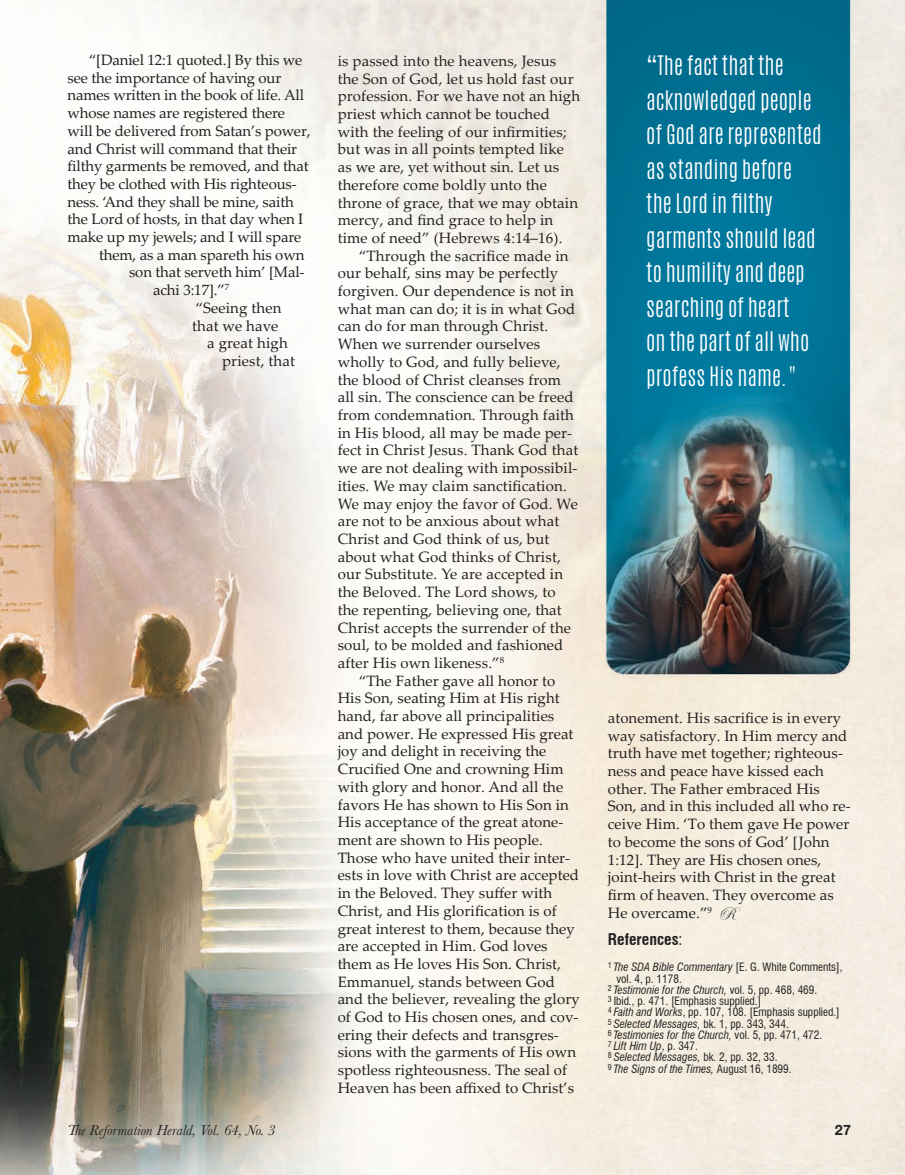
<style>
.page{position:relative;width:905px;height:1175px;background:#fff}
.page>*{position:absolute;margin:0;border:0;box-sizing:border-box;transform-origin:0 0}
.t1{font:300 22.5px/34.5px "Antonio";color:#fff}
.t2{font:700 condensed 15.75px "Swiss 721 BT";color:#231f20}
.t3{font:15px/17.7px "Palatino Linotype";letter-spacing:.005em;color:#231f20}
.t4{font:italic 15px "Baskerville";color:#231f20}
.t5{font:700 14.25px "Helvetica Neue";color:#231f20}
.t6{font:italic condensed 11.25px "Swiss 721 BT";color:#231f20}
.t7{font:condensed 11.25px "Swiss 721 BT";color:#231f20}
.s1{font-family:"R Hperiodicals";font-size:14.25px}
.s2{font-weight:400}
.s3{font-style:normal}
.s4{font-style:italic}
.s5{font-size:15.3px}
</style>
<div class="page">
<img style="left:0;top:0;width:904px;height:1174px">
<p class="t3" style="left:89px;top:50px;width:215px">“[Daniel 12:1 quoted.] By this we</p>
<p class="t3" style="left:68px;top:68px;width:215px">see the importance of having our</p>
<p class="t3" style="left:68px;top:86px;width:238px">names written in the book of life. All</p>
<p class="t3" style="left:68px;top:104px;width:219px">whose names are registered there</p>
<p class="t3" style="left:68px;top:121px;width:244px">will be delivered from Satan’s power,</p>
<p class="t3" style="left:68px;top:139px;width:231px">and Christ will command that their</p>
<p class="t3" style="left:68px;top:157px;width:242px">filthy garments be removed, and that</p>
<p class="t3" style="left:68px;top:174px;width:231px">they be clothed with His righteous-</p>
<p class="t3" style="left:68px;top:192px;width:228px">ness. ‘And they shall be mine, saith</p>
<p class="t3" style="left:68px;top:210px;width:237px">the Lord of hosts, in that day when I</p>
<p class="t3" style="left:68px;top:227px;width:235px">make up my jewels; and I will spare</p>
<p class="t3" style="left:99px;top:245px;width:207px">them, as a man spareth his own</p>
<p class="t3" style="left:129px;top:263px;width:177px">son that serveth him’ [Mal-</p>
<p class="t3" style="left:153px;top:281px;width:78px">achi 3:17].”<sup>7</sup></p>
<p class="t3" style="left:195px;top:298px;width:88px">“Seeing then</p>
<p class="t3" style="left:192px;top:316px;width:88px">that we have</p>
<p class="t3" style="left:207px;top:334px;width:82px">a great high</p>
<p class="t3" style="left:222px;top:351px;width:74px">priest, that</p>
<p class="t3" style="left:338px;top:51px;width:244px">is passed into the heavens, Jesus the Son of God, let us hold fast our profession. For we have not an high priest which cannot be touched with the feeling of our infirmities; but was in all points tempted like as we are, yet without sin. Let us therefore come boldly unto the throne of grace, that we may obtain mercy, and find grace to help in time of need” (Hebrews 4:14–16).</p>
<p class="t3" style="left:359px;top:246px;width:211px">“Through the sacrifice made in</p>
<p class="t3" style="left:338px;top:264px;width:222px">our behalf, sins may be perfectly</p>
<p class="t3" style="left:338px;top:281px;width:237px">forgiven. Our dependence is not in</p>
<p class="t3" style="left:338px;top:299px;width:239px">what man can do; it is in what God</p>
<p class="t3" style="left:338px;top:317px;width:212px">can do for man through Christ.</p>
<p class="t3" style="left:338px;top:335px;width:204px">When we surrender ourselves</p>
<p class="t3" style="left:338px;top:352px;width:224px">wholly to God, and fully believe,</p>
<p class="t3" style="left:338px;top:370px;width:225px">the blood of Christ cleanses from</p>
<p class="t3" style="left:338px;top:388px;width:237px">all sin. The conscience can be freed</p>
<p class="t3" style="left:338px;top:405px;width:238px">from condemnation. Through faith</p>
<p class="t3" style="left:338px;top:423px;width:236px">in His blood, all may be made per-</p>
<p class="t3" style="left:338px;top:441px;width:242px">fect in Christ Jesus. Thank God that</p>
<p class="t3" style="left:338px;top:458px;width:241px">we are not dealing with impossibil-</p>
<p class="t3" style="left:338px;top:476px;width:230px">ities. We may claim sanctification.</p>
<p class="t3" style="left:338px;top:494px;width:242px">We may enjoy the favor of God. We</p>
<p class="t3" style="left:338px;top:512px;width:223px">are not to be anxious about what</p>
<p class="t3" style="left:338px;top:529px;width:213px">Christ and God think of us, but</p>
<p class="t3" style="left:338px;top:547px;width:225px">about what God thinks of Christ,</p>
<p class="t3" style="left:338px;top:565px;width:227px">our Substitute. Ye are accepted in</p>
<p class="t3" style="left:338px;top:582px;width:219px">the Beloved. The Lord shows, to</p>
<p class="t3" style="left:338px;top:600px;width:226px">the repenting, believing one, that</p>
<p class="t3" style="left:338px;top:618px;width:235px">Christ accepts the surrender of the</p>
<p class="t3" style="left:338px;top:635px;width:227px">soul, to be molded and fashioned</p>
<p class="t3" style="left:338px;top:653px;width:168px">after His own likeness.”<sup>8</sup></p>
<p class="t3" style="left:359px;top:671px;width:198px">“The Father gave all honor to</p>
<p class="t3" style="left:337px;top:689px;width:223px">His Son, seating Him at His right</p>
<p class="t3" style="left:337px;top:706px;width:218px">hand, far above all principalities</p>
<p class="t3" style="left:337px;top:724px;width:237px">and power. He expressed His great</p>
<p class="t3" style="left:337px;top:742px;width:210px">joy and delight in receiving the</p>
<p class="t3" style="left:337px;top:759px;width:227px">Crucified One and crowning Him</p>
<p class="t3" style="left:337px;top:777px;width:227px">with glory and honor. And all the</p>
<p class="t3" style="left:337px;top:795px;width:233px">favors He has shown to His Son in</p>
<p class="t3" style="left:337px;top:812px;width:227px">His acceptance of the great atone-</p>
<p class="t3" style="left:337px;top:830px;width:207px">ment are shown to His people.</p>
<p class="t3" style="left:337px;top:848px;width:234px">Those who have united their inter-</p>
<p class="t3" style="left:337px;top:866px;width:243px">ests in love with Christ are accepted</p>
<p class="t3" style="left:337px;top:883px;width:216px">in the Beloved. They suffer with</p>
<p class="t3" style="left:337px;top:901px;width:220px">Christ, and His glorification is of</p>
<p class="t3" style="left:337px;top:919px;width:239px">great interest to them, because they</p>
<p class="t3" style="left:337px;top:936px;width:211px">are accepted in Him. God loves</p>
<p class="t3" style="left:337px;top:954px;width:225px">them as He loves His Son. Christ,</p>
<p class="t3" style="left:337px;top:972px;width:219px">Emmanuel, stands between God</p>
<p class="t3" style="left:337px;top:989px;width:243px">and the believer, revealing the glory</p>
<p class="t3" style="left:337px;top:1007px;width:242px">of God to His chosen ones, and cov-</p>
<p class="t3" style="left:337px;top:1025px;width:223px">ering their defects and transgres-</p>
<p class="t3" style="left:337px;top:1043px;width:240px">sions with the garments of His own</p>
<p class="t3" style="left:337px;top:1060px;width:231px">spotless righteousness. The seal of</p>
<p class="t3" style="left:337px;top:1078px;width:238px">Heaven has been affixed to Christ’s</p>
<p class="t1" style="left:646px;top:48px;width:177px">“The fact that the acknowledged people of God are represented as standing before the Lord in filthy garments should lead to humility and deep searching of heart<br>on the part of all who profess His name."</p>
<p class="t3" style="left:608px;top:708px;width:244px">atonement. His sacrifice is in every way satisfactory. In Him mercy and truth have met together; righteous&shy;ness and peace have kissed each other. The Father embraced His<br>Son, and in this included all who re&shy;ceive Him. ‘To them gave He power to become the sons of God’ [John<br>1:12]. They are His chosen ones, joint-heirs with Christ in the great firm of heaven. They overcome as<br>He overcame.”<sup>9</sup> <span class="s1">‰</span></p>
<p class="t2" style="left:608px;top:929px;width:76px">References<span class="s2">:</span></p>
<p class="t6" style="left:608px;top:960px;width:236px"><sup>1</sup> The SDA Bible Commentary <span class="s3">[E. G. White Comments],</span></p>
<p class="t7" style="left:616px;top:971px;width:67px">vol. 4, p. 1178.</p>
<p class="t6" style="left:608px;top:983px;width:211px"><sup>2</sup> Testimonie for the Church, <span class="s3">vol. 5, pp. 468, 469.</span></p>
<p class="t7" style="left:608px;top:994px;width:155px"><sup>3</sup> Ibid<span class="s4">.</span>, p. 471. [Emphasis supplied.]</p>
<p class="t7" style="left:608px;top:1005px;width:233px"><sup>4</sup> <span class="s4">Faith and Works</span>, pp. 107, 108. [Emphasis supplied.]</p>
<p class="t6" style="left:608px;top:1016px;width:182px"><sup>5</sup> Selected Messages, <span class="s3">bk. 1, pp. 343, 344.</span></p>
<p class="t6" style="left:608px;top:1028px;width:216px"><sup>6</sup> Testimonies for the Church, <span class="s3">vol. 5, pp. 471, 472.</span></p>
<p class="t6" style="left:608px;top:1039px;width:92px"><sup>7</sup> Lift Him Up<span class="s3">, p. 347.</span></p>
<p class="t6" style="left:608px;top:1050px;width:171px"><sup>8</sup> Selected Messages, <span class="s3">bk. 2, pp. 32, 33.</span></p>
<p class="t6" style="left:608px;top:1061px;width:185px"><sup>9</sup> The Signs of the Times, <span class="s3">August 16, 1899.</span></p>
<p class="t4" style="left:68px;top:1120px;width:209px"><span class="s5">T</span>he Reformation Herald, Vol. 64, No. 3</p>
<p class="t5" style="left:834px;top:1118px;width:18px">27</p>
</div>
